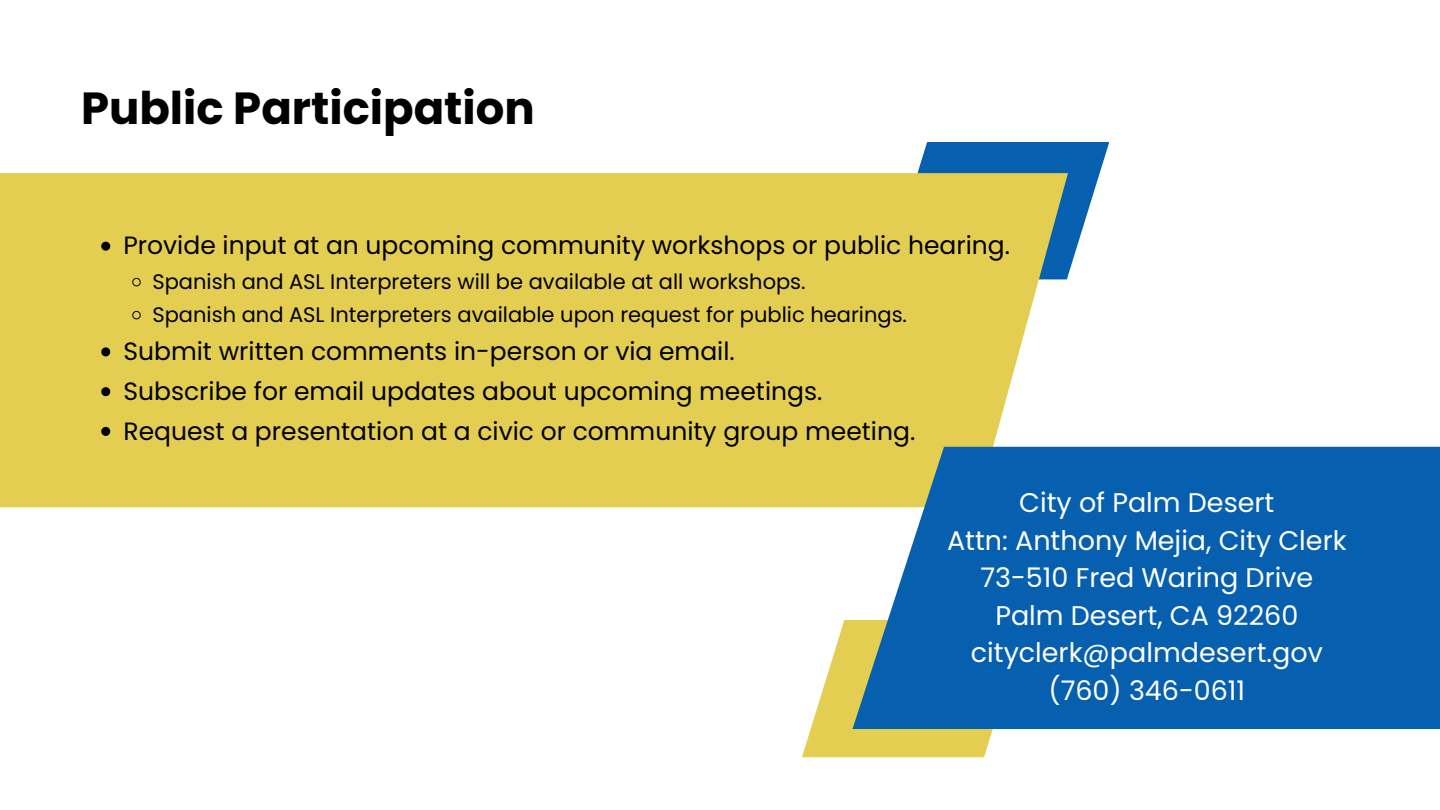
<style>
.page{position:relative;width:1440px;height:810px;background:#fff}
.page>*{position:absolute;margin:0;border:0;box-sizing:border-box;transform-origin:0 0}
.t1{font:700 45px "Poppins";color:#000}
.t2{font:27px "Poppins";color:#fff}
.t3{font:25px "Poppins";color:#000}
.t4{font:21px "Poppins";color:#000}
</style>
<div class="page">
<svg style="left:917px;top:142px;width:192px;height:134px"></svg>
<div style="left:0;top:173px;width:1068px;height:334px;background:#e4ce52"></div>
<svg style="left:802px;top:620px;width:191px;height:137px"></svg>
<svg style="left:853px;top:447px;width:587px;height:282px;background:#186aae"></svg>
<svg style="left:101px;top:242px;width:9px;height:9px"></svg>
<svg style="left:132px;top:278px;width:9px;height:9px"></svg>
<svg style="left:132px;top:311px;width:9px;height:9px"></svg>
<svg style="left:101px;top:347px;width:9px;height:9px"></svg>
<svg style="left:101px;top:387px;width:9px;height:9px"></svg>
<svg style="left:101px;top:427px;width:9px;height:9px"></svg>
<p class="t1" style="left:81px;top:77px;width:455px">Public Participation</p>
<p class="t3" style="left:123px;top:228px;width:888px">Provide input at an upcoming community workshops or public hearing.</p>
<p class="t4" style="left:152px;top:267px;width:655px">Spanish and ASL Interpreters will be available at all workshops.</p>
<p class="t4" style="left:152px;top:300px;width:756px">Spanish and ASL Interpreters available upon request for public hearings.</p>
<p class="t3" style="left:123px;top:334px;width:613px">Submit written comments in-person or via email.</p>
<p class="t3" style="left:123px;top:374px;width:700px">Subscribe for email updates about upcoming meetings.</p>
<p class="t3" style="left:123px;top:413px;width:793px">Request a presentation at a civic or community group meeting.</p>
<p class="t2" style="left:1019px;top:484px;width:257px">City of Palm Desert</p>
<p class="t2" style="left:947px;top:521px;width:401px">Attn: Anthony Mejia, City Clerk</p>
<p class="t2" style="left:980px;top:559px;width:334px">73-510 Fred Waring Drive</p>
<p class="t2" style="left:995px;top:596px;width:304px">Palm Desert, CA 92260</p>
<p class="t2" style="left:971px;top:634px;width:354px">cityclerk@palmdesert.gov</p>
<p class="t2" style="left:1048px;top:671px;width:198px">(760) 346-0611</p>
</div>
